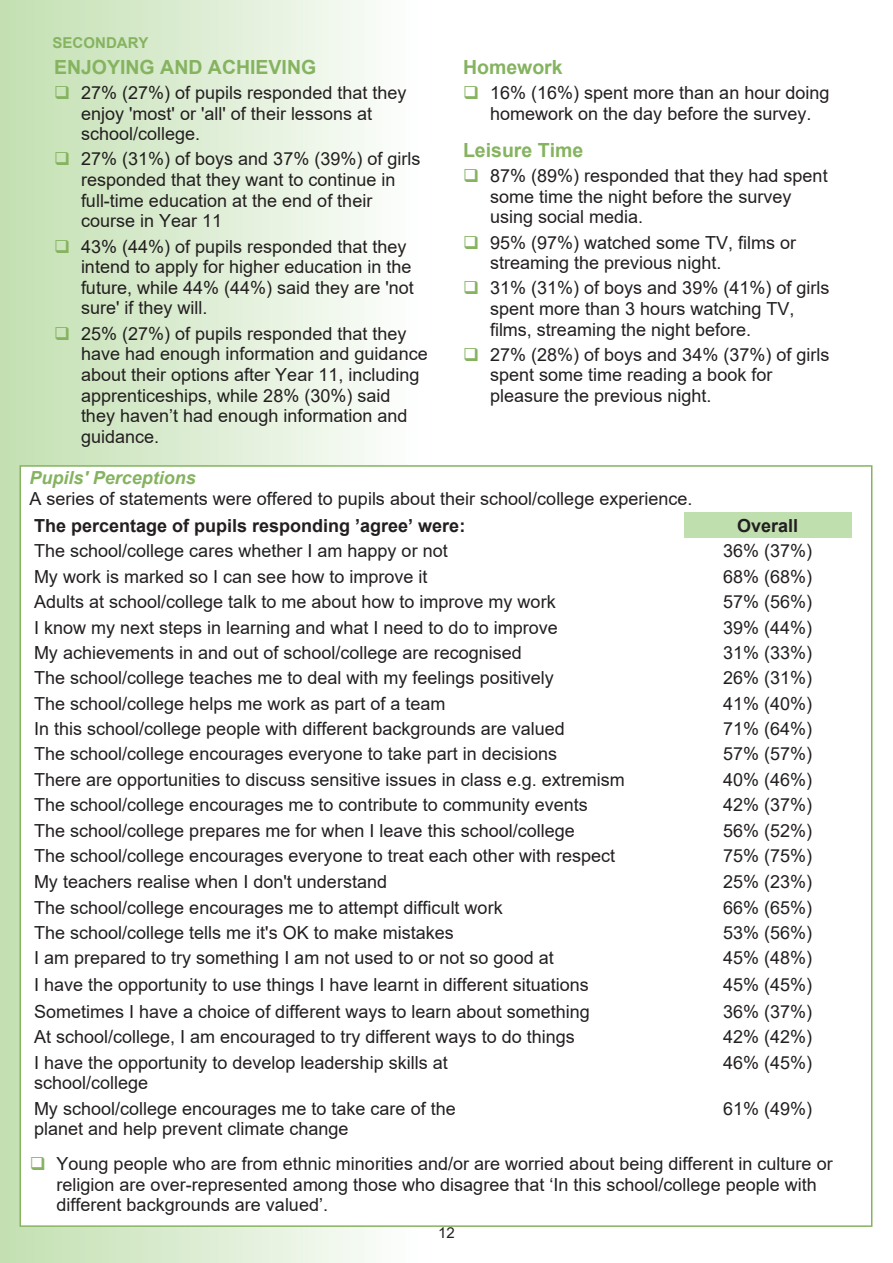
<style>
.page{position:relative;width:893px;height:1263px;background:#fff}
.page>*{position:absolute;margin:0;border:0;box-sizing:border-box;transform-origin:0 0}
.t1{font:700 19.5px "Arial";color:#85b360}
.t2{font:18px/20.7px "Arial";color:#231f20}
.t3{font:700 18px "Arial";color:#231f20}
.t4{font:italic 700 18px "Arial";color:#85b360}
.t5{font:700 15px "Arial";color:#85b360}
.t6{font:15px "Arial";color:#231f20}
</style>
<div class="page">
<div style="left:0;top:0;width:416px;height:1263px;background:linear-gradient(to right,#c2dfb0,#fcfdfb)"></div>
<div style="left:20px;top:466px;width:852px;height:760px;background:#fff"></div>
<div style="left:684px;top:512px;width:168px;height:26px;background:#c0dfae"></div>
<svg style="left:56px;top:86px;width:13px;height:13px"></svg>
<svg style="left:56px;top:152px;width:13px;height:13px"></svg>
<svg style="left:56px;top:239px;width:13px;height:13px"></svg>
<svg style="left:56px;top:327px;width:13px;height:13px"></svg>
<p class="t5" style="left:53px;top:37px;width:97px">SECONDARY</p>
<p class="t1" style="left:54px;top:59px;width:264px">ENJOYING AND ACHIEVING</p>
<p class="t2" style="left:81px;top:84px;width:327px">27% (27%) of pupils responded that they enjoy 'most' or 'all' of their lessons at school/college.</p>
<p class="t2" style="left:81px;top:150px;width:341px">27% (31%) of boys and 37% (39%) of girls responded that they want to continue in full-time education at the end of their course in Year 11</p>
<p class="t2" style="left:81px;top:237px;width:334px">43% (44%) of pupils responded that they intend to apply for higher education in the future, while 44% (44%) said they are 'not sure' if they will.</p>
<p class="t2" style="left:81px;top:325px;width:348px">25% (27%) of pupils responded that they have had enough information and guidance about their options after Year 11, including apprenticeships, while 28% (30%) said they haven’t had enough information and guidance.</p>
<p class="t1" style="left:463px;top:59px;width:101px">Homework</p>
<p class="t2" style="left:490px;top:84px;width:341px">16% (16%) spent more than an hour doing homework on the day before the survey.</p>
<p class="t1" style="left:463px;top:142px;width:122px">Leisure Time</p>
<p class="t2" style="left:490px;top:167px;width:339px">87% (89%) responded that they had spent some time the night before the survey using social media.</p>
<p class="t2" style="left:490px;top:234px;width:308px">95% (97%) watched some TV, films or streaming the previous night.</p>
<p class="t2" style="left:490px;top:279px;width:341px">31% (31%) of boys and 39% (41%) of girls spent more than 3 hours watching TV, films, streaming the night before.</p>
<p class="t2" style="left:490px;top:346px;width:341px">27% (28%) of boys and 34% (37%) of girls spent some time reading a book for pleasure the previous night.</p>
<p class="t4" style="left:30px;top:471px;width:168px">Pupils' Perceptions</p>
<p class="t2" style="left:30px;top:490px;width:665px">A series of statements were offered to pupils about their school/college experience.</p>
<p class="t3" style="left:34px;top:519px;width:433px">The percentage of pupils responding ’agree’ were:</p>
<p class="t3" style="left:737px;top:519px;width:63px">Overall</p>
<p class="t2" style="left:34px;top:542px;width:415px">The school/college cares whether I am happy or not</p>
<p class="t2" style="left:723px;top:542px;width:91px">36% (37%)</p>
<p class="t2" style="left:34px;top:568px;width:395px">My work is marked so I can see how to improve it</p>
<p class="t2" style="left:723px;top:568px;width:91px">68% (68%)</p>
<p class="t2" style="left:34px;top:593px;width:523px">Adults at school/college talk to me about how to improve my work</p>
<p class="t2" style="left:723px;top:593px;width:91px">57% (56%)</p>
<p class="t2" style="left:34px;top:618px;width:525px">I know my next steps in learning and what I need to do to improve</p>
<p class="t2" style="left:723px;top:618px;width:91px">39% (44%)</p>
<p class="t2" style="left:34px;top:644px;width:489px">My achievements in and out of school/college are recognised</p>
<p class="t2" style="left:723px;top:644px;width:91px">31% (33%)</p>
<p class="t2" style="left:34px;top:669px;width:521px">The school/college teaches me to deal with my feelings positively</p>
<p class="t2" style="left:723px;top:669px;width:91px">26% (31%)</p>
<p class="t2" style="left:34px;top:695px;width:413px">The school/college helps me work as part of a team</p>
<p class="t2" style="left:723px;top:695px;width:91px">41% (40%)</p>
<p class="t2" style="left:34px;top:720px;width:532px">In this school/college people with different backgrounds are valued</p>
<p class="t2" style="left:723px;top:720px;width:91px">71% (64%)</p>
<p class="t2" style="left:34px;top:745px;width:524px">The school/college encourages everyone to take part in decisions</p>
<p class="t2" style="left:723px;top:745px;width:91px">57% (57%)</p>
<p class="t2" style="left:34px;top:771px;width:592px">There are opportunities to discuss sensitive issues in class e.g. extremism</p>
<p class="t2" style="left:723px;top:771px;width:91px">40% (46%)</p>
<p class="t2" style="left:34px;top:796px;width:555px">The school/college encourages me to contribute to community events</p>
<p class="t2" style="left:723px;top:796px;width:91px">42% (37%)</p>
<p class="t2" style="left:34px;top:821px;width:542px">The school/college prepares me for when I leave this school/college</p>
<p class="t2" style="left:723px;top:821px;width:91px">56% (52%)</p>
<p class="t2" style="left:34px;top:847px;width:583px">The school/college encourages everyone to treat each other with respect</p>
<p class="t2" style="left:723px;top:847px;width:91px">75% (75%)</p>
<p class="t2" style="left:34px;top:873px;width:355px">My teachers realise when I don't understand</p>
<p class="t2" style="left:723px;top:873px;width:91px">25% (23%)</p>
<p class="t2" style="left:34px;top:898px;width:470px">The school/college encourages me to attempt difficult work</p>
<p class="t2" style="left:723px;top:898px;width:91px">66% (65%)</p>
<p class="t2" style="left:34px;top:924px;width:421px">The school/college tells me it's OK to make mistakes</p>
<p class="t2" style="left:723px;top:924px;width:91px">53% (56%)</p>
<p class="t2" style="left:34px;top:949px;width:521px">I am prepared to try something I am not used to or not so good at</p>
<p class="t2" style="left:723px;top:949px;width:91px">45% (48%)</p>
<p class="t2" style="left:34px;top:976px;width:556px">I have the opportunity to use things I have learnt in different situations</p>
<p class="t2" style="left:723px;top:976px;width:91px">45% (45%)</p>
<p class="t2" style="left:34px;top:1003px;width:557px">Sometimes I have a choice of different ways to learn about something</p>
<p class="t2" style="left:723px;top:1003px;width:91px">36% (37%)</p>
<p class="t2" style="left:34px;top:1028px;width:542px">At school/college, I am encouraged to try different ways to do things</p>
<p class="t2" style="left:723px;top:1028px;width:91px">42% (42%)</p>
<p class="t2" style="left:34px;top:1054px;width:415px">I have the opportunity to develop leadership skills at school/college</p>
<p class="t2" style="left:723px;top:1054px;width:91px">46% (45%)</p>
<p class="t2" style="left:34px;top:1100px;width:423px">My school/college encourages me to take care of the planet and help prevent climate change</p>
<p class="t2" style="left:723px;top:1100px;width:91px">61% (49%)</p>
<p class="t2" style="left:57px;top:1155px;width:778px">Young people who are from ethnic minorities and/or are worried about being different in culture or religion are over-represented among those who disagree that ‘In this school/college people with different backgrounds are valued’.</p>
<p class="t6" style="left:438px;top:1227px;width:18px">12</p>
</div>
